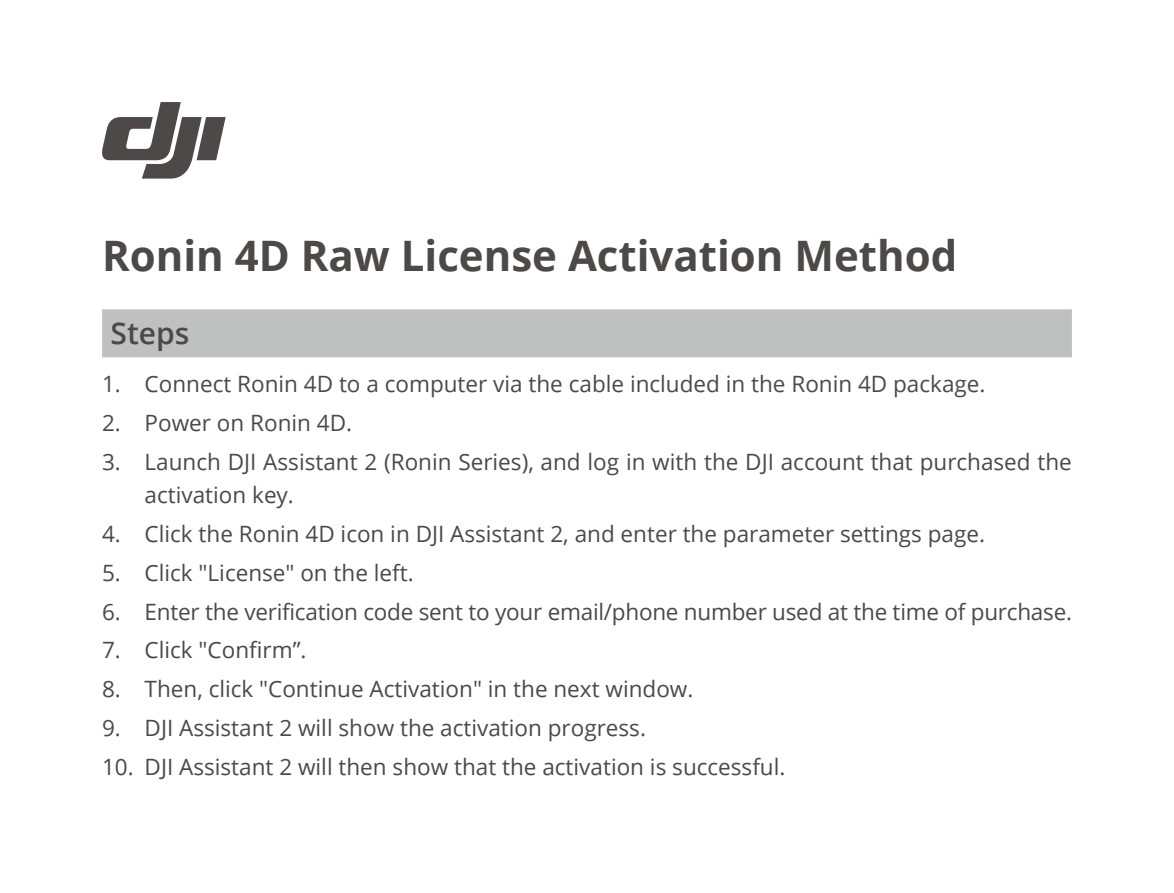
<style>
.page{position:relative;width:1174px;height:893px;background:#fff}
.page>*{position:absolute;margin:0;border:0;box-sizing:border-box;transform-origin:0 0}
.t1{font:700 42px "Open Sans";color:#4c4948}
.t2{font:600 30px "Open Sans";color:#4c4948}
.t3{font:22.5px/33px "Open Sans";color:#4c4948}
</style>
<div class="page">
<div style="left:102px;top:309px;width:969px;height:48px;background:#bfc0c0"></div>
<svg style="left:102px;top:102px;width:124px;height:77px"></svg>
<h1 class="t1" style="left:102px;top:226px;width:856px">Ronin 4D Raw License Activation Method</h1>
<h2 class="t2" style="left:111px;top:313px;width:80px">Steps</h2>
<p class="t3" style="left:102px;top:366px;width:885px">1. Connect Ronin 4D to a computer via the cable included in the Ronin 4D package.</p>
<p class="t3" style="left:102px;top:405px;width:251px">2. Power on Ronin 4D.</p>
<p class="t3" style="left:145px;top:444px;width:928px;text-indent:-43px">3. Launch DJI Assistant 2 (Ronin Series), and log in with the DJI account that purchased the activation key.</p>
<p class="t3" style="left:102px;top:516px;width:884px">4. Click the Ronin 4D icon in DJI Assistant 2, and enter the parameter settings page.</p>
<p class="t3" style="left:102px;top:555px;width:313px">5. Click "License" on the left.</p>
<p class="t3" style="left:102px;top:594px;width:971px">6. Enter the verification code sent to your email/phone number used at the time of purchase.</p>
<p class="t3" style="left:102px;top:633px;width:206px">7. Click "Confirm”.</p>
<p class="t3" style="left:102px;top:672px;width:593px">8. Then, click "Continue Activation" in the next window.</p>
<p class="t3" style="left:102px;top:711px;width:545px">9. DJI Assistant 2 will show the activation progress.</p>
<p class="t3" style="left:102px;top:750px;width:685px">10. DJI Assistant 2 will then show that the activation is successful.</p>
</div>
